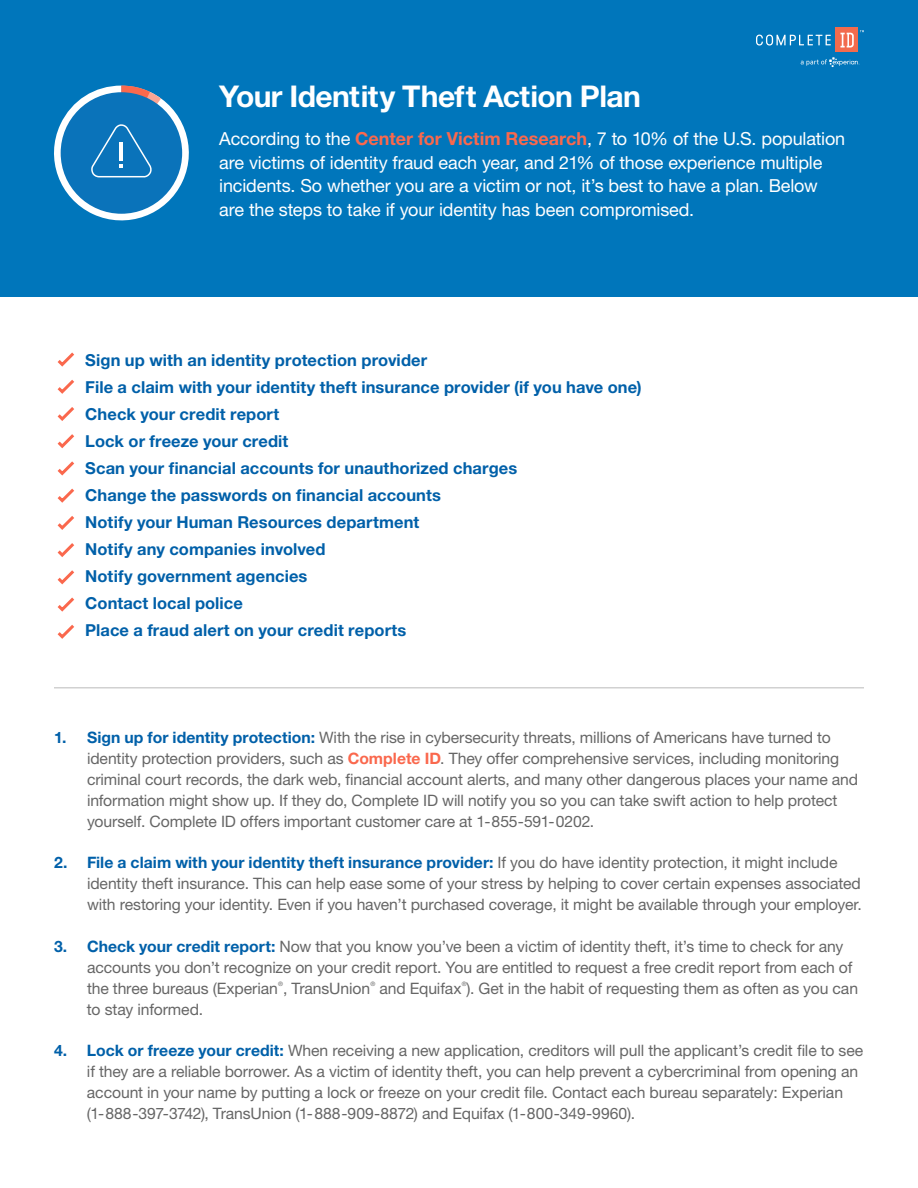
<style>
.page{position:relative;width:918px;height:1188px;background:#fff}
.page>*{position:absolute;margin:0;border:0;box-sizing:border-box;transform-origin:0 0}
.t1{font:700 30px "Helvetica Neue LT Std";letter-spacing:-.02em;color:#fff}
.t2{font:18px/24px "Helvetica Neue LT Std";letter-spacing:-.01em;color:#fff}
.t3{font:700 16.5px/27px "Helvetica Neue LT Std";letter-spacing:.005em;color:#0060a9}
.t4{font:15.75px/21px "Helvetica Neue LT Std";letter-spacing:-.005em;color:#666}
.t5{font:6.15px "Helvetica Neue LT Std";color:#666}
.s1{font-weight:700;color:#fa684d}
.s2{font-weight:700;color:#0060a9}
</style>
<div class="page">
<div style="left:0;top:0;width:918px;height:297px;background:#0076bb"></div>
<hr style="left:54px;top:687px;width:810px;height:2px;background:#d1d1d1">
<svg style="left:57px;top:352px;width:18px;height:15px"></svg>
<svg style="left:57px;top:379px;width:17px;height:15px"></svg>
<svg style="left:57px;top:407px;width:17px;height:14px"></svg>
<svg style="left:57px;top:434px;width:18px;height:15px"></svg>
<svg style="left:57px;top:461px;width:18px;height:15px"></svg>
<svg style="left:57px;top:488px;width:18px;height:15px"></svg>
<svg style="left:57px;top:516px;width:17px;height:14px"></svg>
<svg style="left:57px;top:543px;width:17px;height:14px"></svg>
<svg style="left:57px;top:570px;width:18px;height:15px"></svg>
<svg style="left:57px;top:597px;width:18px;height:15px"></svg>
<svg style="left:57px;top:624px;width:17px;height:15px"></svg>
<svg style="left:54px;top:86px;width:135px;height:135px"></svg>
<div style="left:836px;top:27px;width:22px;height:25px;background:#f26b4d"></div>
<svg style="left:840px;top:33px;width:14px;height:14px"></svg>
<svg style="left:756px;top:35px;width:75px;height:11px"></svg>
<svg style="left:801px;top:57px;width:59px;height:10px"></svg>
<h1 class="t1" style="left:219px;top:78px;width:423px">Your Identity Theft Action Plan</h1>
<p class="t2" style="left:219px;top:126px;width:628px">According to the <span class="s1">Center for Victim Research</span>, 7 to 10% of the U.S. population are victims of identity fraud each year, and 21% of those experience multiple incidents. So whether you are a victim or not, it’s best to have a plan. Below are the steps to take if your identity has been compromised.</p>
<p class="t3" style="left:85px;top:346px;width:558px">Sign up with an identity protection provider<br>File a claim with your identity theft insurance provider (if you have one)<br>Check your credit report<br>Lock or freeze your credit<br>Scan your financial accounts for unauthorized charges<br>Change the passwords on financial accounts<br>Notify your Human Resources department<br>Notify any companies involved<br>Notify government agencies<br>Contact local police<br>Place a fraud alert on your credit reports</p>
<p class="t4" style="left:87px;top:727px;width:773px;text-indent:-33px"><span class="s2">1. Sign up for identity protection:</span> With the rise in cybersecurity threats, millions of Americans have turned to identity protection providers, such as <span class="s1">Complete ID</span>. They offer comprehensive services, including monitoring criminal court records, the dark web, financial account alerts, and many other dangerous places your name and information might show up. If they do, Complete ID will notify you so you can take swift action to help protect yourself. Complete ID offers important customer care at 1-855-591-0202.</p>
<p class="t4" style="left:87px;top:852px;width:776px;text-indent:-33px"><span class="s2">2. File a claim with your identity theft insurance provider:</span> If you do have identity protection, it might include identity theft insurance. This can help ease some of your stress by helping to cover certain expenses associated with restoring your identity. Even if you haven’t purchased coverage, it might be available through your employer.</p>
<p class="t4" style="left:87px;top:935px;width:767px;text-indent:-33px"><span class="s2">3. Check your credit report:</span> Now that you know you’ve been a victim of identity theft, it’s time to check for any accounts you don’t recognize on your credit report. You are entitled to request a free credit report from each of the three bureaus (Experian , TransUnion</p>
<p class="t5" style="left:278px;top:980px;width:6px">®</p>
<p class="t5" style="left:370px;top:980px;width:6px">®</p>
<p class="t4" style="left:379px;top:977px;width:480px">and Equifax ). Get in the habit of requesting them as often as you can</p>
<p class="t5" style="left:462px;top:980px;width:6px">®</p>
<p class="t4" style="left:87px;top:998px;width:118px">to stay informed.</p>
<p class="t4" style="left:87px;top:1040px;width:778px;text-indent:-33px"><span class="s2">4. Lock or freeze your credit:</span> When receiving a new application, creditors will pull the applicant’s credit file to see if they are a reliable borrower. As a victim of identity theft, you can help prevent a cybercriminal from opening an account in your name by putting a lock or freeze on your credit file. Contact each bureau separately: Experian (1-888-397-3742), TransUnion (1-888-909-8872) and Equifax (1-800-349-9960).</p>
</div>
